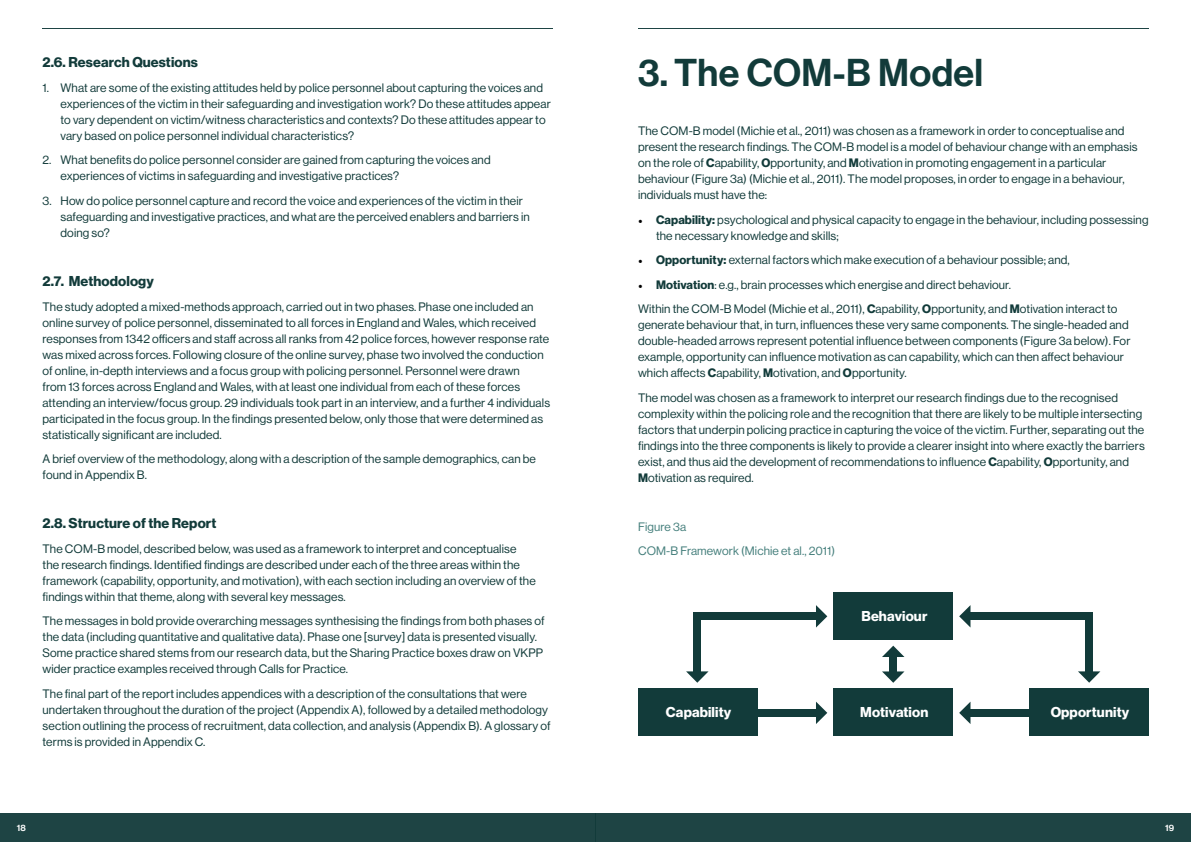
<style>
.page{position:relative;width:1191px;height:842px;background:#fff}
.page>*{position:absolute;margin:0;border:0;box-sizing:border-box;transform-origin:0 0}
.t1{font:38px "N Haas Grotesk DS Pro 65 Md";letter-spacing:.01em;color:#123b3a}
.t2{font:14px "N Haas Grotesk DS Pro 75 Bd";letter-spacing:.01em;color:#123b3a}
.t3{font:14px "N Haas Grotesk DS Pro 75 Bd";letter-spacing:.01em;color:#fff}
.t4{font:12px/16px "N Haas Grotesk DS Pro 55 Rg";letter-spacing:.01em;color:#123b3a}
.t5{font:12px/24.5px "N Haas Grotesk DS Pro 55 Rg";letter-spacing:.01em;color:#457f7c}
.t6{font:9px "N Haas Grotesk DS Pro 65 Md";color:#fff}
.s1{font-family:"N Haas Grotesk DS Pro 75 Bd"}
.s2{font-family:"Minion Pro";color:#000}
</style>
<div class="page">
<div style="left:595px;top:814px;width:596px;height:28px;background:#1e4444"></div>
<div style="left:0;top:814px;width:595px;height:28px;background:#1e4444"></div>
<hr style="left:43px;top:28px;width:510px;height:1px;background:#123b3a">
<hr style="left:638px;top:28px;width:510px;height:1px;background:#123b3a">
<div style="left:970px;top:613px;width:122px;height:7px;background:#123b3a"></div>
<div style="left:970px;top:709px;width:122px;height:7px;background:#123b3a"></div>
<div style="left:1085px;top:613px;width:7px;height:58px;background:#123b3a"></div>
<svg style="left:959px;top:605px;width:11px;height:22px"></svg>
<svg style="left:959px;top:702px;width:11px;height:22px"></svg>
<svg style="left:1078px;top:671px;width:22px;height:12px"></svg>
<div style="left:833px;top:592px;width:119px;height:48px;background:#123b3a"></div>
<div style="left:1029px;top:688px;width:119px;height:48px;background:#123b3a"></div>
<div style="left:638px;top:688px;width:119px;height:48px;background:#123b3a"></div>
<div style="left:889px;top:657px;width:7px;height:14px;background:#123b3a"></div>
<div style="left:694px;top:613px;width:122px;height:7px;background:#123b3a"></div>
<div style="left:694px;top:709px;width:122px;height:7px;background:#123b3a"></div>
<div style="left:694px;top:613px;width:7px;height:58px;background:#123b3a"></div>
<div style="left:833px;top:688px;width:119px;height:48px;background:#123b3a"></div>
<svg style="left:882px;top:646px;width:22px;height:11px"></svg>
<svg style="left:882px;top:666px;width:22px;height:17px"></svg>
<svg style="left:816px;top:605px;width:11px;height:22px"></svg>
<svg style="left:816px;top:702px;width:11px;height:22px"></svg>
<svg style="left:686px;top:671px;width:22px;height:12px"></svg>
<p class="t2" style="left:43px;top:54px;width:157px">2.6. Research Questions</p>
<p class="t4" style="left:61px;top:80px;width:492px;text-indent:-18px">1. What are some of the existing attitudes held by police personnel about capturing the voices and experiences of the victim in their safeguarding and investigation work? Do these attitudes appear to vary dependent on victim/witness characteristics and contexts? Do these attitudes appear to vary based on police personnel individual characteristics?</p>
<p class="t4" style="left:61px;top:152px;width:431px;text-indent:-18px">2. What benefits do police personnel consider are gained from capturing the voices and experiences of victims in safeguarding and investigative practices?</p>
<p class="t4" style="left:61px;top:193px;width:471px;text-indent:-18px">3. How do police personnel capture and record the voice and experiences of the victim in their safeguarding and investigative practices, and what are the perceived enablers and barriers in doing so?</p>
<p class="t2" style="left:43px;top:273px;width:113px">2.7. Methodology</p>
<p class="t4" style="left:43px;top:298px;width:509px">The study adopted a mixed-methods approach, carried out in two phases. Phase one included an online survey of police personnel, disseminated to all forces in England and Wales, which received responses from 1342 officers and staff across all ranks from 42 police forces, however response rate was mixed across forces. Following closure of the online survey, phase two involved the conduction of online, in-depth interviews and a focus group with policing personnel. Personnel were drawn<br>from 13 forces across England and Wales, with at least one individual from each of these forces attending an interview/focus group. 29 individuals took part in an interview, and a further 4 individuals participated in the focus group. In the findings presented below, only those that were determined as statistically significant are included.</p>
<p class="t4" style="left:43px;top:451px;width:495px">A brief overview of the methodology, along with a description of the sample demographics, can be found in Appendix B.</p>
<p class="t2" style="left:43px;top:515px;width:175px">2.8. Structure of the Report</p>
<p class="t4" style="left:43px;top:540px;width:495px">The COM-B model, described below, was used as a framework to interpret and conceptualise the research findings. Identified findings are described under each of the three areas within the framework (capability, opportunity, and motivation), with each section including an overview of the findings within that theme, along with several key messages.</p>
<p class="t4" style="left:43px;top:613px;width:503px">The messages in bold provide overarching messages synthesising the findings from both phases of the data (including quantitative and qualitative data). Phase one [survey] data is presented visually.<br>Some practice shared stems from our research data, but the Sharing Practice boxes draw on VKPP wider practice examples received through Calls for Practice.</p>
<p class="t4" style="left:43px;top:685px;width:509px">The final part of the report includes appendices with a description of the consultations that were undertaken throughout the duration of the project (Appendix A), followed by a detailed methodology section outlining the process of recruitment, data collection, and analysis (Appendix B). A glossary of terms is provided in Appendix C.</p>
<h1 class="t1" style="left:638px;top:51px;width:347px">3.The COM-B Model</h1>
<p class="t4" style="left:638px;top:123px;width:501px">The COM-B model (Michie et al., 2011) was chosen as a framework in order to conceptualise and present the research findings. The COM-B model is a model of behaviour change with an emphasis on the role of <span class="s1">C</span>apability, <span class="s1">O</span>pportunity, and <span class="s1">M</span>otivation in promoting engagement in a particular behaviour (Figure 3a) (Michie et al., 2011). The model proposes, in order to engage in a behaviour, individuals must have the:</p>
<p class="t4" style="left:656px;top:211px;width:494px;text-indent:-18px"><span class="s2">•</span> <span class="s1">Capability:</span> psychological and physical capacity to engage in the behaviour, including possessing the necessary knowledge and skills;</p>
<p class="t4" style="left:638px;top:252px;width:433px"><span class="s2">•</span> <span class="s1">Opportunity:</span> external factors which make execution of a behaviour possible; and,</p>
<p class="t4" style="left:638px;top:272px;width:481px;line-height:24.5px"><span class="s2">•</span> <span class="s1">Motivation</span>: e.g., brain processes which energise and direct behaviour.<br>Within the COM-B Model (Michie et al., 2011), <span class="s1">C</span>apability, <span class="s1">O</span>pportunity, and <span class="s1">M</span>otivation interact to</p>
<p class="t4" style="left:638px;top:317px;width:494px">generate behaviour that, in turn, influences these very same components. The single-headed and double-headed arrows represent potential influence between components (Figure 3a below). For example, opportunity can influence motivation as can capability, which can then affect behaviour which affects <span class="s1">C</span>apability, <span class="s1">M</span>otivation, and <span class="s1">O</span>pportunity.</p>
<p class="t4" style="left:638px;top:389px;width:508px">The model was chosen as a framework to interpret our research findings due to the recognised complexity within the policing role and the recognition that there are likely to be multiple intersecting factors that underpin policing practice in capturing the voice of the victim. Further, separating out the findings into the three components is likely to provide a clearer insight into where exactly the barriers exist, and thus aid the development of recommendations to influence <span class="s1">C</span>apability, <span class="s1">O</span>pportunity, and <span class="s1">M</span>otivation as required.</p>
<p class="t5" style="left:638px;top:514px;width:199px">Figure 3a<br>COM-B Framework (Michie et al., 2011)</p>
<p class="t3" style="left:666px;top:704px;width:67px">Capability</p>
<p class="t3" style="left:861px;top:608px;width:68px">Behaviour</p>
<p class="t3" style="left:860px;top:704px;width:70px">Motivation</p>
<p class="t3" style="left:1050px;top:704px;width:80px">Opportunity</p>
<p class="t6" style="left:17px;top:823px;width:10px">18</p>
<p class="t6" style="left:1165px;top:823px;width:10px">19</p>
</div>
